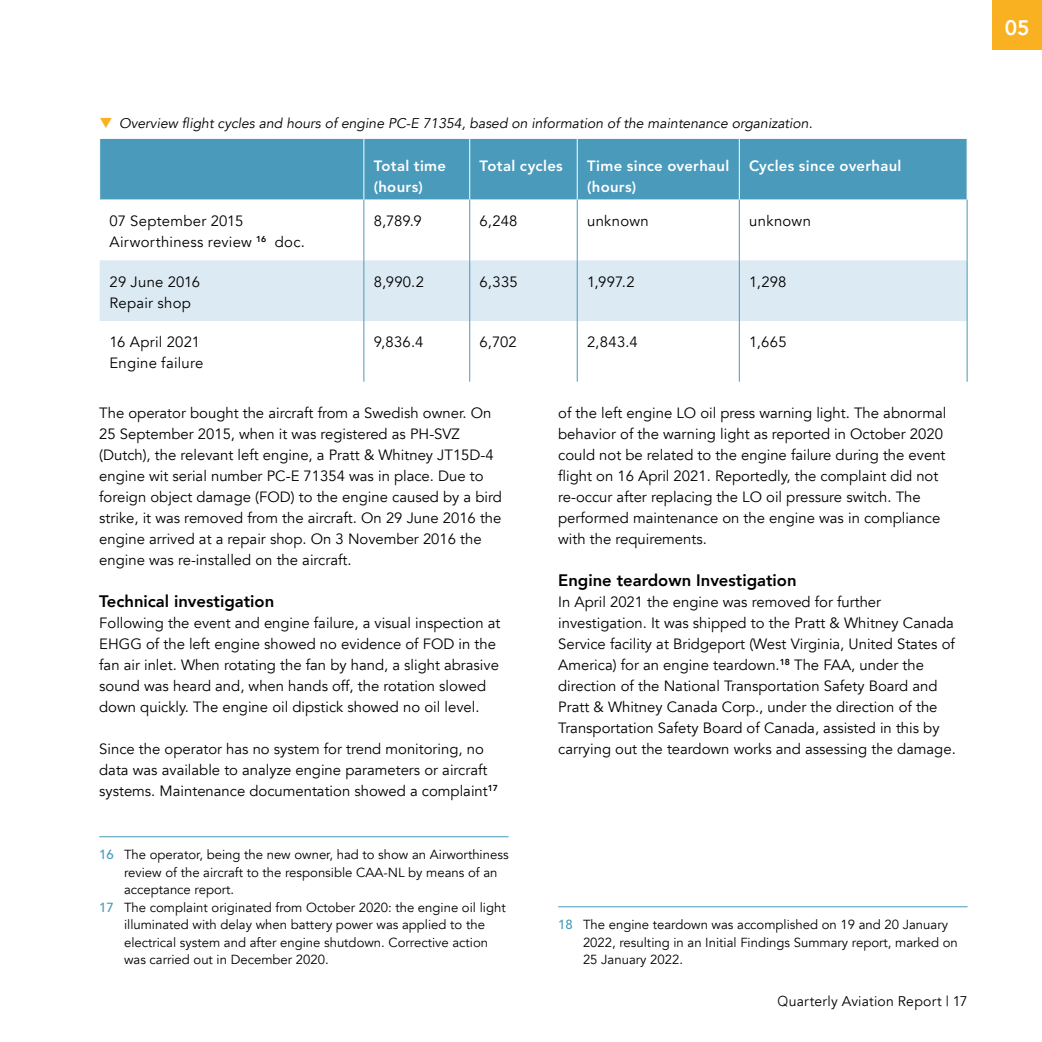
<style>
.page{position:relative;width:1042px;height:1042px;background:#fff}
.page>*{position:absolute;margin:0;border:0;box-sizing:border-box;transform-origin:0 0}
.Hoofdstuk_cijfer_kle{font:800 21px "Avenir";color:#fff}
.H4_-_Subkop{font:800 16.62px "Avenir";color:#000}
.P_-_plattetekst{font:14.88px/21px "Avenir";color:#000}
.Tabel_bodytekst{font:14.88px "Avenir";letter-spacing:.015em;color:#000}
.Tabel-kop{font:800 14.88px/21px "Avenir LT Std";letter-spacing:.02em;color:#fff}
.t1{font:italic 14px "Avenir";color:#000}
.t2{font:14px "Avenir";letter-spacing:.015em;color:#000}
.Voetnoot{font:13.12px/17.5px "Avenir";color:#000}
.s1{font-family:"Avenir LT Std";font-weight:500;color:#499abb}
.s2{font-family:"Helvetica";font-weight:300}
</style>
<div class="page">
<div style="left:100px;top:139px;width:866px;height:61px;background:#499abb"></div>
<div style="left:100px;top:260px;width:867px;height:61px;background:#dceaf3"></div>
<hr style="left:363px;top:139px;width:1px;height:61px;background:#fff">
<hr style="left:469px;top:139px;width:1px;height:61px;background:#fff">
<hr style="left:577px;top:139px;width:1px;height:61px;background:#fff">
<hr style="left:739px;top:139px;width:1px;height:61px;background:#fff">
<hr style="left:363px;top:200px;width:1px;height:60px;background:#499abb">
<hr style="left:469px;top:200px;width:1px;height:60px;background:#499abb">
<hr style="left:577px;top:200px;width:1px;height:60px;background:#499abb">
<hr style="left:739px;top:200px;width:1px;height:60px;background:#499abb">
<hr style="left:363px;top:260px;width:1px;height:61px;background:#499abb">
<hr style="left:469px;top:260px;width:1px;height:61px;background:#499abb">
<hr style="left:577px;top:260px;width:1px;height:61px;background:#499abb">
<hr style="left:739px;top:260px;width:1px;height:61px;background:#499abb">
<hr style="left:363px;top:321px;width:1px;height:61px;background:#499abb">
<hr style="left:469px;top:321px;width:1px;height:61px;background:#499abb">
<hr style="left:577px;top:321px;width:1px;height:61px;background:#499abb">
<hr style="left:739px;top:321px;width:1px;height:61px;background:#499abb">
<hr style="left:967px;top:200px;width:1px;height:60px;background:#499abb">
<hr style="left:967px;top:260px;width:1px;height:61px;background:#499abb">
<hr style="left:967px;top:321px;width:1px;height:61px;background:#499abb">
<hr style="left:99px;top:836px;width:409px;height:1px;background:#499abb">
<hr style="left:558px;top:906px;width:409px;height:1px;background:#499abb">
<div style="left:992px;top:0;width:50px;height:50px;background:#f9b122"></div>
<p class="t1" style="left:119px;top:114px;width:695px">Overview flight cycles and hours of engine PC-E 71354, based on information of the maintenance organization.</p>
<p class="Tabel-kop" style="left:374px;top:156px;width:74px">Total time</p>
<p class="Tabel-kop" style="left:374px;top:177px;width:51px">(hours)</p>
<p class="Tabel-kop" style="left:480px;top:156px;width:85px">Total cycles</p>
<p class="Tabel-kop" style="left:587px;top:156px;width:144px">Time since overhaul (hours)</p>
<p class="Tabel-kop" style="left:749px;top:156px;width:154px">Cycles since overhaul</p>
<p class="Tabel_bodytekst" style="left:110px;top:212px;width:135px">07 September 2015</p>
<p class="Tabel_bodytekst" style="left:110px;top:233px;width:197px">Airworthiness review <sup>16</sup> doc.</p>
<p class="Tabel_bodytekst" style="left:374px;top:212px;width:49px">8,789.9</p>
<p class="Tabel_bodytekst" style="left:480px;top:212px;width:39px">6,248</p>
<p class="Tabel_bodytekst" style="left:587px;top:212px;width:63px">unknown</p>
<p class="Tabel_bodytekst" style="left:749px;top:212px;width:63px">unknown</p>
<p class="Tabel_bodytekst" style="left:110px;top:273px;width:92px">29 June 2016</p>
<p class="Tabel_bodytekst" style="left:110px;top:294px;width:83px">Repair shop</p>
<p class="Tabel_bodytekst" style="left:374px;top:273px;width:52px">8,990.2</p>
<p class="Tabel_bodytekst" style="left:480px;top:273px;width:40px">6,335</p>
<p class="Tabel_bodytekst" style="left:587px;top:273px;width:49px">1,997.2</p>
<p class="Tabel_bodytekst" style="left:749px;top:273px;width:39px">1,298</p>
<p class="Tabel_bodytekst" style="left:110px;top:333px;width:92px">16 April 2021</p>
<p class="Tabel_bodytekst" style="left:110px;top:354px;width:95px">Engine failure</p>
<p class="Tabel_bodytekst" style="left:374px;top:333px;width:51px">9,836.4</p>
<p class="Tabel_bodytekst" style="left:480px;top:333px;width:39px">6,702</p>
<p class="Tabel_bodytekst" style="left:587px;top:333px;width:52px">2,843.4</p>
<p class="Tabel_bodytekst" style="left:749px;top:333px;width:39px">1,665</p>
<p class="P_-_plattetekst" style="left:99px;top:403px;width:404px">The operator bought the aircraft from a Swedish owner. On 25 September 2015, when it was registered as PH-SVZ (Dutch), the relevant left engine, a Pratt &amp; Whitney JT15D-4 engine wit serial number PC-E 71354 was in place. Due to foreign object damage (FOD) to the engine caused by a bird strike, it was removed from the aircraft. On 29 June 2016 the engine arrived at a repair shop. On 3 November 2016 the engine was re-installed on the aircraft.</p>
<h4 class="H4_-_Subkop" style="left:99px;top:588px;width:176px">Technical investigation</h4>
<p class="P_-_plattetekst" style="left:99px;top:613px;width:403px">Following the event and engine failure, a visual inspection at EHGG of the left engine showed no evidence of FOD in the fan air inlet. When rotating the fan by hand, a slight abrasive sound was heard and, when hands off, the rotation slowed down quickly. The engine oil dipstick showed no oil level.</p>
<p class="P_-_plattetekst" style="left:99px;top:739px;width:400px">Since the operator has no system for trend monitoring, no data was available to analyze engine parameters or aircraft systems. Maintenance documentation showed a complaint<sup>17</sup></p>
<p class="Voetnoot" style="left:124px;top:846px;width:386px;text-indent:-25px"><span class="s1">16</span> The operator, being the new owner, had to show an Airworthiness review of the aircraft to the responsible CAA-NL by means of an acceptance report.</p>
<p class="Voetnoot" style="left:124px;top:898px;width:383px;text-indent:-25px"><span class="s1">17</span> The complaint originated from October 2020: the engine oil light illuminated with delay when battery power was applied to the electrical system and after engine shutdown. Corrective action was carried out in December 2020.</p>
<p class="P_-_plattetekst" style="left:558px;top:403px;width:390px">of the left engine LO oil press warning light. The abnormal behavior of the warning light as reported in October 2020 could not be related to the engine failure during the event flight on 16 April 2021. Reportedly, the complaint did not re-occur after replacing the LO oil pressure switch. The performed maintenance on the engine was in compliance with the requirements.</p>
<h4 class="H4_-_Subkop" style="left:558px;top:567px;width:240px">Engine teardown Investigation</h4>
<p class="P_-_plattetekst" style="left:558px;top:592px;width:399px">In April 2021 the engine was removed for further investigation. It was shipped to the Pratt &amp; Whitney Canada Service facility at Bridgeport (West Virginia, United States of America) for an engine teardown.<sup>18</sup> The FAA, under the direction of the National Transportation Safety Board and Pratt &amp; Whitney Canada Corp., under the direction of the Transportation Safety Board of Canada, assisted in this by carrying out the teardown works and assessing the damage.</p>
<p class="Voetnoot" style="left:583px;top:916px;width:376px;text-indent:-25px"><span class="s1">18</span> The engine teardown was accomplished on 19 and 20 January<br>2022, resulting in an Initial Findings Summary report, marked on<br>25 January 2022.</p>
<p class="t2" style="left:777px;top:993px;width:191px"><span class="s2">Q</span>uarterly Aviation Report | 17</p>
<p class="Hoofdstuk_cijfer_kle" style="left:1004px;top:12px;width:26px">05</p>
</div>
